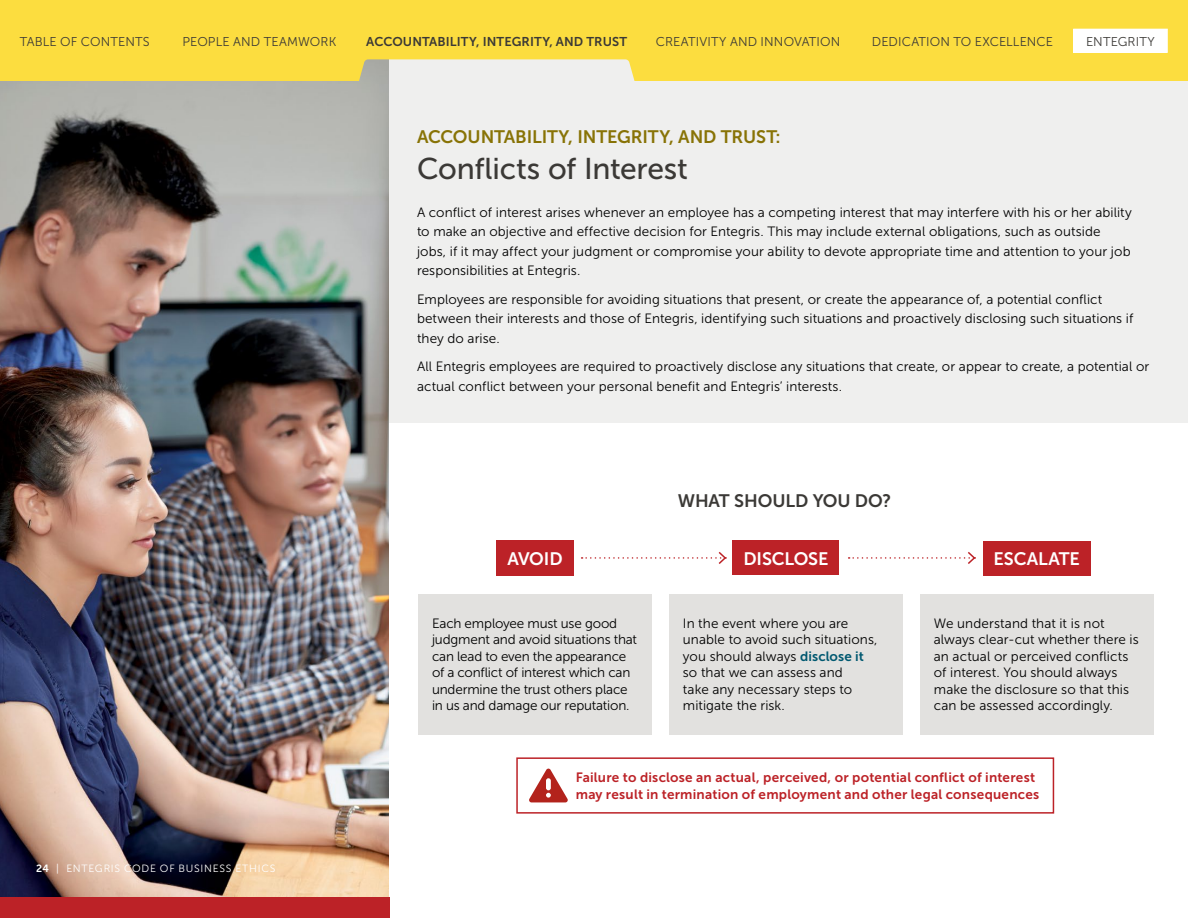
<style>
.page{position:relative;width:1188px;height:918px;background:#fff}
.page>*{position:absolute;margin:0;border:0;box-sizing:border-box;transform-origin:0 0}
.t1{font:30px "Museo Sans 500";letter-spacing:-.01em;color:#3b3936}
.t2{font:18px "Museo Sans 700";letter-spacing:-.005em;color:#887306}
.t3{font:18px "Museo Sans 700";letter-spacing:-.005em;color:#fff}
.t4{font:18px "Museo Sans 700";letter-spacing:-.005em;color:#3b3936}
.t5{font:13.5px/16.5px "Museo Sans 300";letter-spacing:.005em;color:#000}
.t6{font:13.5px/16.5px "Museo Sans 300";letter-spacing:-.015em;color:#000}
.t7{font:13.5px/16.2px "Museo Sans 700";letter-spacing:.02em;color:#bc2227}
.t8{font:12.75px "Museo Sans 300";letter-spacing:.01em;color:#3b3936}
.t9{font:12.75px "Museo Sans 700";letter-spacing:.01em;color:#3b3936}
.t10{font:10.5px "Museo Sans 300";letter-spacing:.07em;color:#fff}
.s1{font-family:"Museo Sans 700";color:#005870}
.s2{font-family:"Museo Sans 700"}
</style>
<div class="page">
<div style="left:374px;top:58px;width:814px;height:365px;background:#efefee"></div>
<img style="left:0;top:81px;width:389px;height:817px">
<div style="left:0;top:898px;width:390px;height:20px;background:#bc2227"></div>
<div style="left:418px;top:594px;width:234px;height:141px;background:#e2e1df"></div>
<div style="left:669px;top:594px;width:234px;height:141px;background:#e2e1df"></div>
<div style="left:920px;top:594px;width:234px;height:141px;background:#e2e1df"></div>
<div style="left:496px;top:540px;width:78px;height:36px;background:#bc2227"></div>
<div style="left:733px;top:541px;width:106px;height:34px;background:#bc2227"></div>
<div style="left:983px;top:541px;width:108px;height:34px;background:#bc2227"></div>
<svg style="left:582px;top:552px;width:145px;height:12px"></svg>
<svg style="left:849px;top:552px;width:127px;height:12px"></svg>
<div style="left:516px;top:757px;width:538px;height:57px;border:2px solid #bc2227"></div>
<svg style="left:529px;top:769px;width:39px;height:33px"></svg>
<div style="left:0;top:0;width:1188px;height:81px;background:#fcdd3f"></div>
<div style="left:1074px;top:29px;width:93px;height:23px;background:#fff"></div>
<p class="t8" style="left:20px;top:34px;width:131px">TABLE OF CONTENTS</p>
<p class="t8" style="left:183px;top:34px;width:155px">PEOPLE AND TEAMWORK</p>
<p class="t9" style="left:366px;top:34px;width:262px">ACCOUNTABILITY, INTEGRITY, AND TRUST</p>
<p class="t8" style="left:656px;top:34px;width:186px">CREATIVITY AND INNOVATION</p>
<p class="t8" style="left:872px;top:34px;width:183px">DEDICATION TO EXCELLENCE</p>
<p class="t8" style="left:1086px;top:34px;width:70px">ENTEGRITY</p>
<h2 class="t2" style="left:417px;top:126px;width:365px">ACCOUNTABILITY, INTEGRITY, AND TRUST:</h2>
<h1 class="t1" style="left:417px;top:152px;width:272px">Conflicts of Interest</h1>
<p class="t5" style="left:417px;top:202px;width:716px;line-height:19.5px">A conflict of interest arises whenever an employee has a competing interest that may interfere with his or her ability to make an objective and effective decision for Entegris. This may include external obligations, such as outside jobs, if it may affect your judgment or compromise your ability to devote appropriate time and attention to your job responsibilities at Entegris.</p>
<p class="t5" style="left:417px;top:289px;width:718px;line-height:19.5px">Employees are responsible for avoiding situations that present, or create the appearance of, a potential conflict between their interests and those of Entegris, identifying such situations and proactively disclosing such situations if they do arise.</p>
<p class="t5" style="left:417px;top:357px;width:734px;line-height:19.5px">All Entegris employees are required to proactively disclose any situations that create, or appear to create, a potential or actual conflict between your personal benefit and Entegris’ interests.</p>
<h2 class="t4" style="left:678px;top:490px;width:215px">WHAT SHOULD YOU DO?</h2>
<h2 class="t3" style="left:507px;top:549px;width:57px">AVOID</h2>
<h2 class="t3" style="left:743px;top:548px;width:87px">DISCLOSE</h2>
<h2 class="t3" style="left:994px;top:549px;width:88px">ESCALATE</h2>
<p class="t6" style="left:432px;top:615px;width:207px">Each employee must use good judgment and avoid situations that can lead to even the appearance of a conflict of interest which can undermine the trust others place in us and damage our reputation.</p>
<p class="t5" style="left:683px;top:615px;width:196px">In the event where you are unable to avoid such situations, you should always <span class="s1">disclose it </span>so that we can assess and<br>take any necessary steps to mitigate the risk.</p>
<p class="t5" style="left:934px;top:615px;width:206px">We understand that it is not always clear-cut whether there is an actual or perceived conflicts of interest. You should always make the disclosure so that this can be assessed accordingly.</p>
<p class="t10" style="left:36px;top:863px;width:241px"><span class="s2">24</span> | ENTEGRIS CODE OF BUSINESS ETHICS</p>
<p class="t7" style="left:576px;top:770px;width:465px">Failure to disclose an actual, perceived, or potential conflict of interest may result in termination of employment and other legal consequences</p>
</div>
